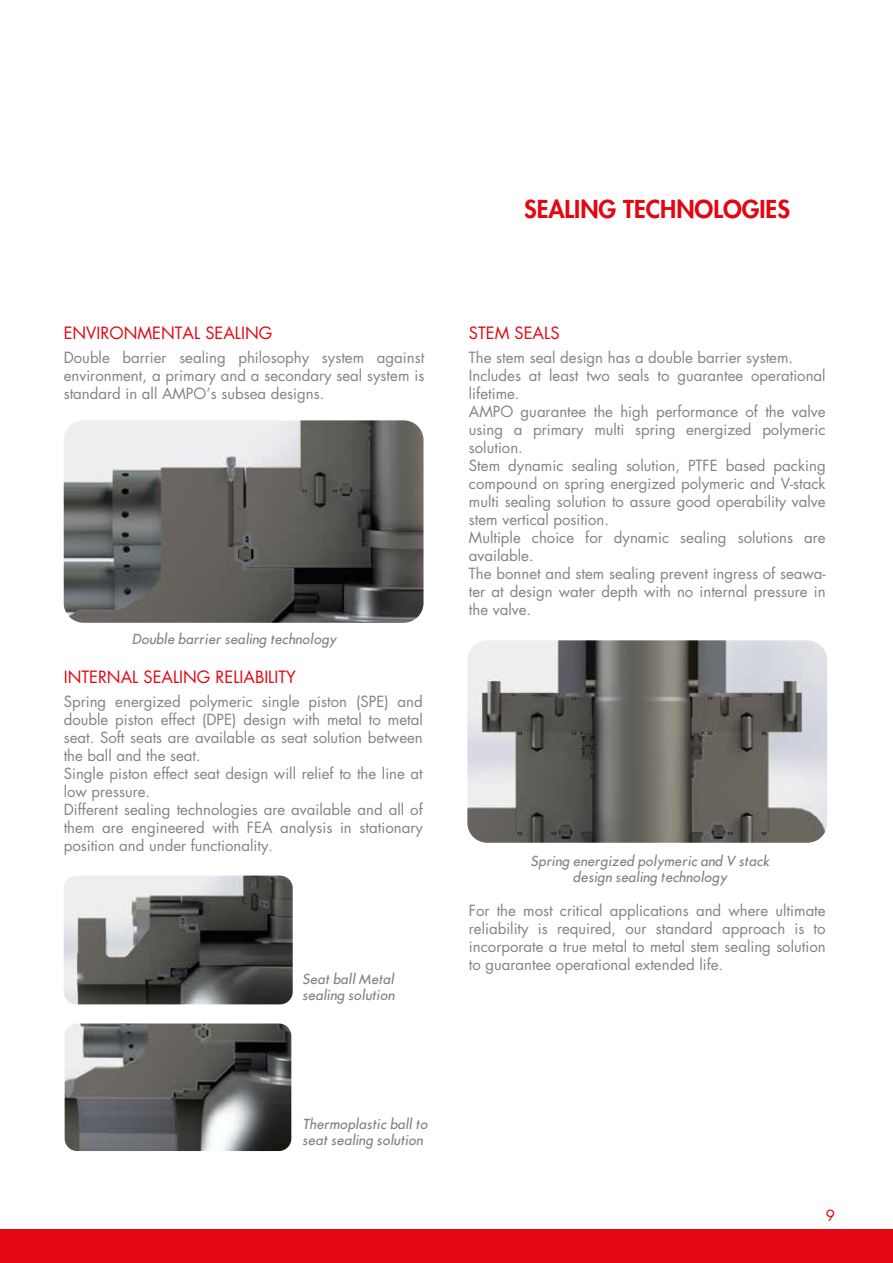
<style>
.page{position:relative;width:893px;height:1263px;background:#fff}
.page>*{position:absolute;margin:0;border:0;box-sizing:border-box;transform-origin:0 0}
.t1{font:800 24px "Futura Std";color:#e30613}
.t2{font:16.5px "Futura Std";color:#e30613}
.t3{font:15px/18px "Futura Std";color:#7f8486;text-align:justify}
.t4{font:15px "Futura Std";color:#e30613}
.t5{font:italic 13.5px/16.2px "Futura ICG";color:#7f8486}
.s1{font-size:13.5px}
</style>
<div class="page">
<img style="left:467px;top:640px;width:360px;height:203px">
<div style="left:0;top:1230px;width:893px;height:33px;background:#e30613"></div>
<img style="left:64px;top:420px;width:359px;height:203px">
<img style="left:64px;top:875px;width:229px;height:129px">
<img style="left:65px;top:1023px;width:226px;height:128px">
<p class="t2" style="left:64px;top:322px;width:210px">ENVIRONMENTAL SEALING</p>
<p class="t3" style="left:64px;top:348px;width:362px">Double barrier sealing philosophy system against environment, a primary and a secondary seal system is standard in all AMPO’s subsea designs.</p>
<p class="t5" style="left:132px;top:630px;width:206px">Double barrier sealing technology</p>
<p class="t2" style="left:64px;top:666px;width:234px">INTERNAL SEALING RELIABILITY</p>
<p class="t3" style="left:64px;top:692px;width:361px;text-align:left">Spring energized polymeric single piston (SPE) and double piston effect (DPE) design with metal to metal seat. Soft seats are available as seat solution between the ball and the seat.<br>Single piston effect seat design will relief to the line at low pressure.<br>Different sealing technologies are available and all of them are engineered with FEA analysis in stationary position and under functionality<span class="s1">.</span></p>
<p class="t5" style="left:302px;top:971px;width:94px">Seat ball Metal sealing solution</p>
<h1 class="t1" style="left:524px;top:194px;width:267px">SEALING TECHNOLOGIES</h1>
<p class="t2" style="left:469px;top:322px;width:92px">STEM SEALS</p>
<p class="t3" style="left:469px;top:348px;width:358px;text-align:left">The stem seal design has a double barrier system.<br>Includes at least two seals to guarantee operational lifetime.<br>AMPO guarantee the high performance of the valve using a primary multi spring energized polymeric solution.<br>Stem dynamic sealing solution, PTFE based packing compound on spring energized polymeric and V-stack multi sealing solution to assure good operability valve stem vertical position.<br>Multiple choice for dynamic sealing solutions are available.<br>The bonnet and stem sealing prevent ingress of seawa&shy;ter at design water depth with no internal pressure in the valve.</p>
<p class="t5" style="left:531px;top:852px;width:241px;text-align:center">Spring energized polymeric and V stack design sealing technology</p>
<p class="t3" style="left:469px;top:901px;width:358px">For the most critical applications and where ultimate reliability is required, our standard approach is to incorporate a true metal to metal stem sealing solution to guarantee operational extended life.</p>
<p class="t5" style="left:302px;top:1115px;width:127px">Thermoplastic ball to seat sealing solution</p>
<p class="t4" style="left:826px;top:1205px;width:11px">9</p>
</div>
